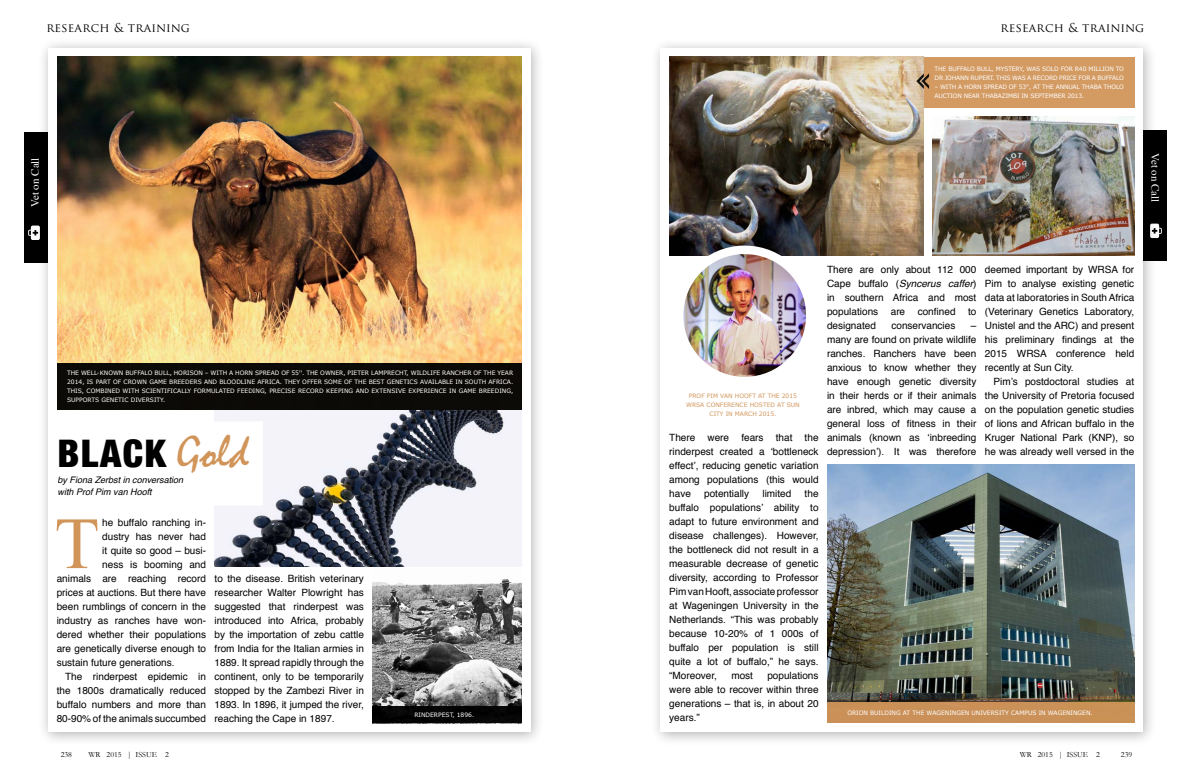
<style>
.page{position:relative;width:1191px;height:780px;background:#fff}
.page>*{position:absolute;margin:0;border:0;box-sizing:border-box;transform-origin:0 0}
.t1{font:73.4px "Times New Roman";color:#d1955a}
.t2{font:900 condensed 38px "Helvetica Neue";letter-spacing:.04em;color:#000}
.t3{font:12px "Trajan Pro";letter-spacing:.02em;color:#000}
.t4{font:11px "Times";color:#fff}
.t5{font:10px/14px "Helvetica";color:#000;text-align:justify}
.t6{font:italic 9px/12px "Helvetica";color:#000}
.t7{font:8px "Garamond";color:#000}
.t8{font:6px/9px "Verdana";letter-spacing:-.02em;color:#fff}
.t9{font:6px "Verdana";color:#fff}
.t10{font:6px/9px "Verdana";color:#d1955a;text-align:center}
.s1{font-family:"Mistral";font-weight:400;font-stretch:normal;font-size:47px;color:#d1955a}
.s2{font-style:italic}
</style>
<div class="page">
<div style="left:24px;top:132px;width:24px;height:130px;background:#000"></div>
<svg style="left:28px;top:225px;width:10px;height:15px"></svg>
<div style="left:1142px;top:130px;width:25px;height:130px;background:#000"></div>
<svg style="left:1157px;top:223px;width:4px;height:15px"></svg>
<div style="left:650px;top:38px;width:507px;height:708px;background:#000;opacity:.3"></div>
<div style="left:660px;top:48px;width:482px;height:683px;background:#fff"></div>
<div style="left:38px;top:38px;width:507px;height:708px;background:#000;opacity:.3"></div>
<div style="left:48px;top:48px;width:482px;height:683px;background:#fff"></div>
<img style="left:214px;top:409px;width:308px;height:157px">
<img style="left:58px;top:57px;width:464px;height:306px">
<div style="left:53px;top:425px;width:206px;height:76px;background:#fff"></div>
<div style="left:58px;top:363px;width:464px;height:46px;background:#0c0a07"></div>
<img style="left:669px;top:57px;width:254px;height:198px">
<img style="left:372px;top:579px;width:150px;height:127px">
<div style="left:923px;top:57px;width:211px;height:51px;background:#d39a62"></div>
<div style="left:372px;top:706px;width:150px;height:17px;background:#000"></div>
<img style="left:827px;top:465px;width:307px;height:237px">
<img style="left:679px;top:250px;width:131px;height:131px;border-radius:65px">
<div style="left:675px;top:245px;width:139px;height:140px;border:9px solid #fff;border-radius:50%"></div>
<svg style="left:916px;top:73px;width:13px;height:16px"></svg>
<div style="left:827px;top:702px;width:307px;height:21px;background:#ca9057"></div>
<img style="left:932px;top:116px;width:202px;height:139px">
<p class="t3" style="left:46px;top:20px;width:145px">RESEARCH &amp; TRAINING</p>
<p class="t3" style="left:1000px;top:20px;width:145px">RESEARCH &amp; TRAINING</p>
<p class="t8" style="left:934px;top:64px;width:191px">THE BUFFALO BULL, MYSTERY, WAS SOLD FOR R40 MILLION TO<br>DR JOHANN RUPERT. THIS WAS A RECORD PRICE FOR A BUFFALO</p>
<p class="t8" style="left:934px;top:82px;width:191px">– WITH A HORN SPREAD OF 53ꞋꞋ, AT THE ANNUAL THABA THOLO<br>AUCTION NEAR THABAZIMBI IN SEPTEMBER 2013.</p>
<p class="t4" style="left:25px;top:207px;width:51px;rotate:-90deg">Vet on Call</p>
<p class="t4" style="left:1165px;top:153px;width:51px;rotate:90deg">Vet on Call</p>
<p class="t8" style="left:67px;top:368px;width:447px;text-align:justify">THE WELL-KNOWN BUFFALO BULL, HORISON – WITH A HORN SPREAD OF 55ꞋꞋ. THE OWNER, PIETER LAMPRECHT, WILDLIFE RANCHER OF THE YEAR 2014, IS PART OF CROWN GAME BREEDERS AND BLOODLINE AFRICA. THEY OFFER SOME OF THE BEST GENETICS AVAILABLE IN SOUTH AFRICA.<br>THIS, COMBINED WITH SCIENTIFICALLY FORMULATED FEEDING, PRECISE RECORD KEEPING AND EXTENSIVE EXPERIENCE IN GAME BREEDING, SUPPORTS GENETIC DIVERSITY.</p>
<h2 class="t2" style="left:58px;top:422px;width:193px">BLACK <span class="s1">Gold</span></h2>
<p class="t6" style="left:58px;top:474px;width:127px">by Fiona Zerbst in conversation with Prof Pim van Hooft</p>
<h1 class="t1" style="left:54px;top:494px;width:46px">T</h1>
<p class="t5" style="left:102px;top:516px;width:105px">he buffalo ranching in-</p>
<p class="t5" style="left:102px;top:530px;width:105px">dustry has never had</p>
<p class="t5" style="left:102px;top:544px;width:105px">it quite so good – busi-</p>
<p class="t5" style="left:102px;top:558px;width:105px">ness is booming and</p>
<p class="t5" style="left:57px;top:572px;width:151px">animals are reaching record</p>
<p class="t5" style="left:57px;top:586px;width:151px">prices at auctions. But there have</p>
<p class="t5" style="left:57px;top:600px;width:151px">been rumblings of concern in the</p>
<p class="t5" style="left:57px;top:614px;width:151px">industry as ranches have won-</p>
<p class="t5" style="left:57px;top:628px;width:151px">dered whether their populations</p>
<p class="t5" style="left:57px;top:642px;width:151px">are genetically diverse enough to</p>
<p class="t5" style="left:57px;top:656px;width:119px">sustain future generations.</p>
<p class="t5" style="left:65px;top:669px;width:142px">The rinderpest epidemic in</p>
<p class="t5" style="left:57px;top:683px;width:151px">the 1800s dramatically reduced</p>
<p class="t5" style="left:57px;top:697px;width:151px">buffalo numbers and more than</p>
<p class="t5" style="left:57px;top:711px;width:151px">80-90% of the animals succumbed</p>
<p class="t5" style="left:214px;top:572px;width:151px">to the disease. British veterinary researcher Walter Plowright has suggested that rinderpest was introduced into Africa, probably by the importation of zebu cattle from India for the Italian armies in 1889. It spread rapidly through the continent, only to be temporarily stopped by the Zambezi River in 1893. In 1896, it jumped the river, reaching the Cape in 1897.</p>
<p class="t9" style="left:414px;top:711px;width:61px">RINDERPEST, 1896.</p>
<p class="t10" style="left:686px;top:391px;width:115px">PROF PIM VAN HOOFT AT THE 2015<br>WRSA CONFERENCE HOSTED AT SUN<br>CITY IN MARCH 2015.</p>
<p class="t5" style="left:669px;top:431px;width:151px">There were fears that the rinderpest created a ‘bottleneck effect’, reducing genetic variation among populations (this would have</p>
<p class="t5" style="left:669px;top:487px;width:151px;text-indent:135px">the buffalo populations’ ability to adapt to future environment and disease challenges). However, the bottleneck did not result in a measurable decrease of genetic diversity, according to Professor Pim van Hooft, associate professor at Wageningen University in the Netherlands. “This was probably because 10-20% of 1 000s of buffalo per population is still quite a lot of buffalo,” he says. “Moreover,</p>
<p class="t5" style="left:704px;top:487px;width:47px">potentially</p>
<p class="t5" style="left:762px;top:487px;width:30px">limited</p>
<p class="t5" style="left:669px;top:669px;width:151px;text-indent:98px">populations were able to recover within three generations – that is, in about 20 years.”</p>
<p class="t5" style="left:731px;top:669px;width:23px">most</p>
<p class="t5" style="left:827px;top:263px;width:151px">There are only about 112 000<br>Cape buffalo (<span class="s2">Syncerus caffer</span>) in southern Africa and most populations</p>
<p class="t5" style="left:890px;top:305px;width:16px">are</p>
<p class="t5" style="left:917px;top:305px;width:39px">confined</p>
<p class="t5" style="left:968px;top:305px;width:10px">to</p>
<p class="t5" style="left:827px;top:319px;width:50px">designated</p>
<p class="t5" style="left:891px;top:319px;width:65px">conservancies</p>
<p class="t5" style="left:827px;top:319px;width:151px;text-indent:144px">– many are found on private wildlife ranches. Ranchers have been anxious to know whether they have enough genetic diversity in their herds or if their animals are inbred, which may cause a general loss of fitness in their animals (known as ‘inbreeding depression’). It was therefore</p>
<p class="t5" style="left:985px;top:263px;width:151px">deemed important by WRSA for Pim to analyse existing genetic data at laboratories in South Africa (Veterinary Genetics Laboratory, Unistel and the ARC) and present his preliminary findings at the 2015 WRSA conference held recently at Sun City.</p>
<p class="t5" style="left:985px;top:375px;width:151px;text-indent:8px">Pim’s postdoctoral studies at the University of Pretoria focused on the population genetic studies of lions and African buffalo in the Kruger National Park (KNP), so he was already well versed in the</p>
<p class="t9" style="left:847px;top:708px;width:247px">ORION BUILDING AT THE WAGENINGEN UNIVERSITY CAMPUS IN WAGENINGEN.</p>
<p class="t7" style="left:61px;top:749px;width:13px">238</p>
<p class="t7" style="left:89px;top:749px;width:82px">WR 2015 | ISSUE 2</p>
<p class="t7" style="left:1019px;top:749px;width:82px">WR 2015 | ISSUE 2</p>
<p class="t7" style="left:1121px;top:749px;width:13px">239</p>
</div>
